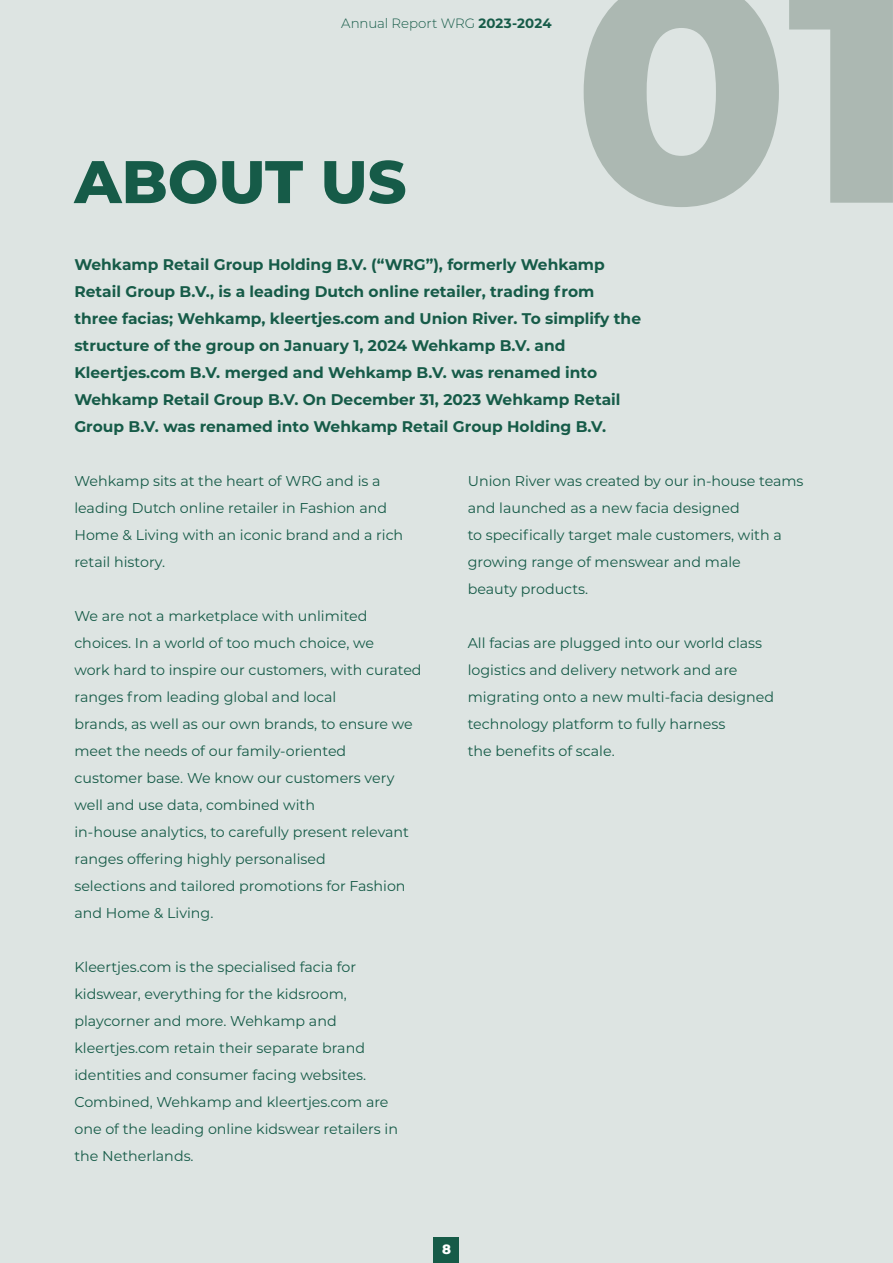
<style>
.page{position:relative;width:893px;height:1263px;background:#dde4e2}
.page>*{position:absolute;margin:0;border:0;box-sizing:border-box;transform-origin:0 0}
.t1{font:800 316.5px "Montserrat";color:#acb8b2}
.t2{font:800 60px "Montserrat";color:#165b48}
.t3{font:700 15.45px/27px "Montserrat";color:#165b48}
.t4{font:14.25px/27px "Montserrat";color:#165b48}
.t5{font:300 13.5px "Montserrat";letter-spacing:-.005em;color:#165b48}
.t6{font:800 13.5px "Montserrat";color:#fff}
.s1{font-weight:700}
</style>
<div class="page">
<div style="left:434px;top:1237px;width:25px;height:26px;background:#165b48"></div>
<p class="t5" style="left:341px;top:15px;width:212px">Annual Report WRG <span class="s1">2023-2024</span></p>
<p class="t2" style="left:74px;top:138px;width:334px">ABOUT US</p>
<p class="t1" style="left:573px;top:-142px;width:344px">01</p>
<p class="t3" style="left:74px;top:250px;width:568px">Wehkamp Retail Group Holding B.V. (“WRG”), formerly Wehkamp Retail Group B.V., is a leading Dutch online retailer, trading from three facias; Wehkamp, kleertjes.com and Union River. To simplify the structure of the group on January 1, 2024 Wehkamp B.V. and Kleertjes.com B.V. merged and Wehkamp B.V. was renamed into Wehkamp Retail Group B.V. On December 31, 2023 Wehkamp Retail Group B.V. was renamed into Wehkamp Retail Group Holding B.V.</p>
<p class="t4" style="left:74px;top:467px;width:314px">Wehkamp sits at the heart of WRG and is a leading Dutch online retailer in Fashion and</p>
<p class="t4" style="left:74px;top:521px;width:330px">Home &amp; Living with an iconic brand and a rich retail history.</p>
<p class="t4" style="left:74px;top:602px;width:301px">We are not a marketplace with unlimited choices. In a world of too much choice, we</p>
<p class="t4" style="left:74px;top:656px;width:349px">work hard to inspire our customers, with curated ranges from leading global and local</p>
<p class="t4" style="left:74px;top:710px;width:340px">brands, as well as our own brands, to ensure we meet the needs of our family-oriented</p>
<p class="t4" style="left:74px;top:764px;width:321px">customer base. We know our customers very well and use data, combined with</p>
<p class="t4" style="left:74px;top:818px;width:336px">in-house analytics, to carefully present relevant ranges offering highly personalised</p>
<p class="t4" style="left:74px;top:872px;width:333px">selections and tailored promotions for Fashion and Home &amp; Living.</p>
<p class="t4" style="left:74px;top:953px;width:283px">Kleertjes.com is the specialised facia for kidswear, everything for the kidsroom,</p>
<p class="t4" style="left:74px;top:1007px;width:325px">playcorner and more. Wehkamp and kleertjes.com retain their separate brand identities and consumer facing websites.<br>Combined, Wehkamp and kleertjes.com are one of the leading online kidswear retailers in the Netherlands.</p>
<p class="t4" style="left:468px;top:467px;width:337px">Union River was created by our in-house teams and launched as a new facia designed</p>
<p class="t4" style="left:468px;top:521px;width:316px">to specifically target male customers, with a growing range of menswear and male</p>
<p class="t4" style="left:468px;top:575px;width:122px">beauty products.</p>
<p class="t4" style="left:468px;top:629px;width:296px">All facias are plugged into our world class logistics and delivery network and are</p>
<p class="t4" style="left:468px;top:683px;width:308px">migrating onto a new multi-facia designed technology platform to fully harness</p>
<p class="t4" style="left:468px;top:737px;width:149px">the benefits of scale.</p>
<p class="t6" style="left:442px;top:1239px;width:10px">8</p>
</div>
